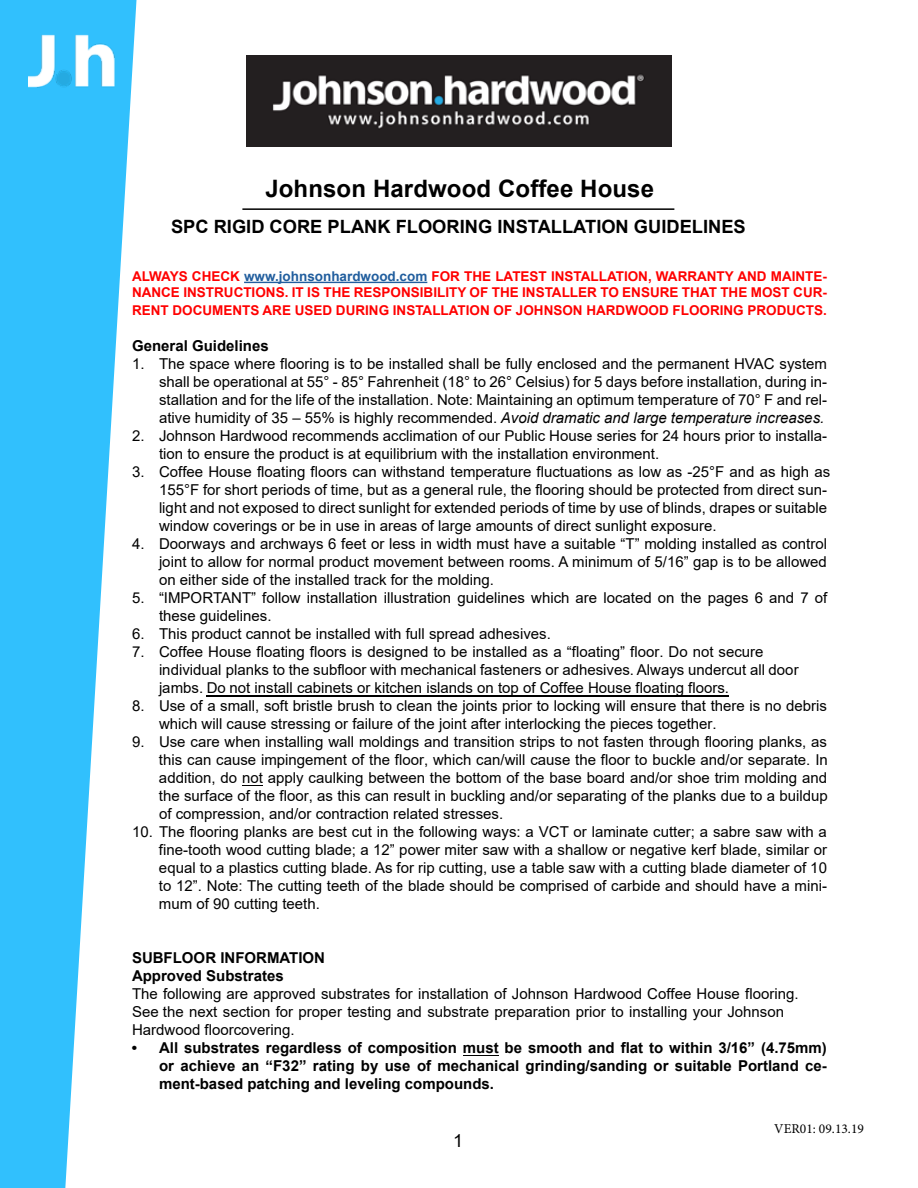
<style>
.page{position:relative;width:918px;height:1188px;background:#fff}
.page>*{position:absolute;margin:0;border:0;box-sizing:border-box;transform-origin:0 0}
.t1{font:700 24px "Arial";letter-spacing:.005em;color:#000}
.t2{font:700 18.3px "Arial";color:#000}
.t3{font:18px "Arial";color:#000}
.t4{font:15px/18px "Arial";color:#000}
.t5{font:700 15px/18px "Arial";color:#000;text-align:justify}
.t6{font:700 13.5px/16.2px "Arial";color:#f00}
.t7{font:13.5px "Minion Pro";color:#000}
.s1{color:#215e9e}
.s2{font-style:inherit}
.s3{font-style:italic}
.s4{font-weight:700}
</style>
<div class="page">
<svg style="left:0;top:0;width:136px;height:1188px;fill:#31c0fd"></svg>
<hr style="left:244px;top:282px;width:183px;height:1px;background:#215e9e">
<svg style="left:242px;top:785px;width:21px;height:1px"></svg>
<hr style="left:207px;top:695px;width:522px;height:1px;background:#000">
<hr style="left:463px;top:1055px;width:36px;height:1px;background:#000">
<img style="left:246px;top:55px;width:425px;height:92px">
<img style="left:28px;top:9px;width:93px;height:87px">
<hr style="left:242px;top:208px;width:432px;height:2px;background:#000">
<h1 class="t1" style="left:265px;top:172px;width:390px">Johnson Hardwood Coffee House</h1>
<p class="t2" style="left:171px;top:214px;width:576px">SPC RIGID CORE PLANK FLOORING INSTALLATION GUIDELINES</p>
<p class="t6" style="left:132px;top:268px;width:696px">ALWAYS CHECK <span class="s1">www.johnsonhardwood.com</span> FOR THE LATEST INSTALLATION, WARRANTY AND MAINTE-<br>NANCE INSTRUCTIONS. IT IS THE RESPONSIBILITY OF THE INSTALLER TO ENSURE THAT THE MOST CUR-</p>
<p class="t6" style="left:132px;top:302px;width:696px">RENT DOCUMENTS ARE USED DURING INSTALLATION OF JOHNSON HARDWOOD FLOORING PRODUCTS.</p>
<p class="t5" style="left:132px;top:337px;width:138px">General Guidelines</p>
<p class="t4" style="left:159px;top:355px;width:670px;text-align:justify;text-indent:-27px"><span class="s2">1.</span> The space where flooring is to be installed shall be fully enclosed and the permanent HVAC system shall be operational at 55° - 85° Fahrenheit (18° to 26° Celsius) for 5 days before installation, during in&shy;stallation and for the life of the installation. Note: Maintaining an optimum temperature of 70° F and rel&shy;ative humidity of 35 – 55% is highly recommended. <span class="s3">Avoid dramatic and large temperature increases.</span></p>
<p class="t4" style="left:159px;top:427px;width:670px;text-indent:-27px"><span class="s2">2.</span> Johnson Hardwood recommends acclimation of our Public House series for 24 hours prior to installa&shy;tion to ensure the product is at equilibrium with the installation environment.</p>
<p class="t4" style="left:159px;top:463px;width:673px;text-indent:-27px"><span class="s2">3. Coffee</span> House floating floors can withstand temperature fluctuations as low as -25°F and as high as 155°F for short periods of time, but as a general rule, the flooring should be protected from direct sun&shy;light and not exposed to direct sunlight for extended periods of time by use of blinds, drapes or suitable window coverings or be in use in areas of large amounts of direct sunlight exposure.</p>
<p class="t4" style="left:159px;top:535px;width:670px;text-align:justify;text-indent:-27px"><span class="s2">4.</span> Doorways and archways 6 feet or less in width must have a suitable “T” molding installed as control joint to allow for normal product movement between rooms. A minimum of 5/16” gap is to be allowed on either side of the installed track for the molding.</p>
<p class="t4" style="left:159px;top:589px;width:670px;text-indent:-27px"><span class="s2">5.</span> “IMPORTANT” follow installation illustration guidelines which are located on the pages 6 and 7 of these guidelines.</p>
<p class="t4" style="left:132px;top:625px;width:420px"><span class="s2">6.</span> This product cannot be installed with full spread adhesives.</p>
<p class="t4" style="left:159px;top:643px;width:641px;text-indent:-27px"><span class="s2">7. Coffee</span> House floating floors is designed to be installed as a “floating” floor. Do not secure individual planks to the subfloor with mechanical fasteners or adhesives. Always undercut all door jambs. Do not install cabinets or kitchen islands on top of <span class="s2">Coffee</span> House floating floors.</p>
<p class="t4" style="left:159px;top:697px;width:670px;text-indent:-27px"><span class="s2">8.</span> Use of a small, soft bristle brush to clean the joints prior to locking will ensure that there is no debris which will cause stressing or failure of the joint after interlocking the pieces together.</p>
<p class="t4" style="left:159px;top:733px;width:670px;text-align:justify;text-indent:-27px"><span class="s2">9.</span> Use care when installing wall moldings and transition strips to not fasten through flooring planks, as this can cause impingement of the floor, which can/will cause the floor to buckle and/or separate. In addition, do not apply caulking between the bottom of the base board and/or shoe trim molding and the surface of the floor, as this can result in buckling and/or separating of the planks due to a buildup of compression, and/or contraction related stresses.</p>
<p class="t4" style="left:159px;top:823px;width:670px;text-align:justify;text-indent:-27px"><span class="s2">10.</span> The flooring planks are best cut in the following ways: a VCT or laminate cutter; a sabre saw with a fine-tooth wood cutting blade; a 12” power miter saw with a shallow or negative kerf blade, similar or equal to a plastics cutting blade. As for rip cutting, use a table saw with a cutting blade diameter of 10 to 12”. Note: The cutting teeth of the blade should be comprised of carbide and should have a mini&shy;mum of 90 cutting teeth.</p>
<p class="t4" style="left:132px;top:949px;width:668px"><span class="s4">SUBFLOOR INFORMATION<br>Approved Substrates<br></span>The following are approved substrates for installation of Johnson Hardwood <span class="s2">Coffee</span> House flooring.<br>See the next section for proper testing and substrate preparation prior to installing your Johnson Hardwood floorcovering.</p>
<p class="t5" style="left:159px;top:1039px;width:669px;text-indent:-27px">• All substrates regardless of composition must be smooth and flat to within 3/16” (4.75mm) or achieve an “F32” rating by use of mechanical grinding/sanding or suitable Portland ce&shy;ment-based patching and leveling compounds.</p>
<p class="t3" style="left:453px;top:1129px;width:12px">1</p>
<p class="t7" style="left:774px;top:1120px;width:91px">VER01: 09.13.19</p>
</div>
